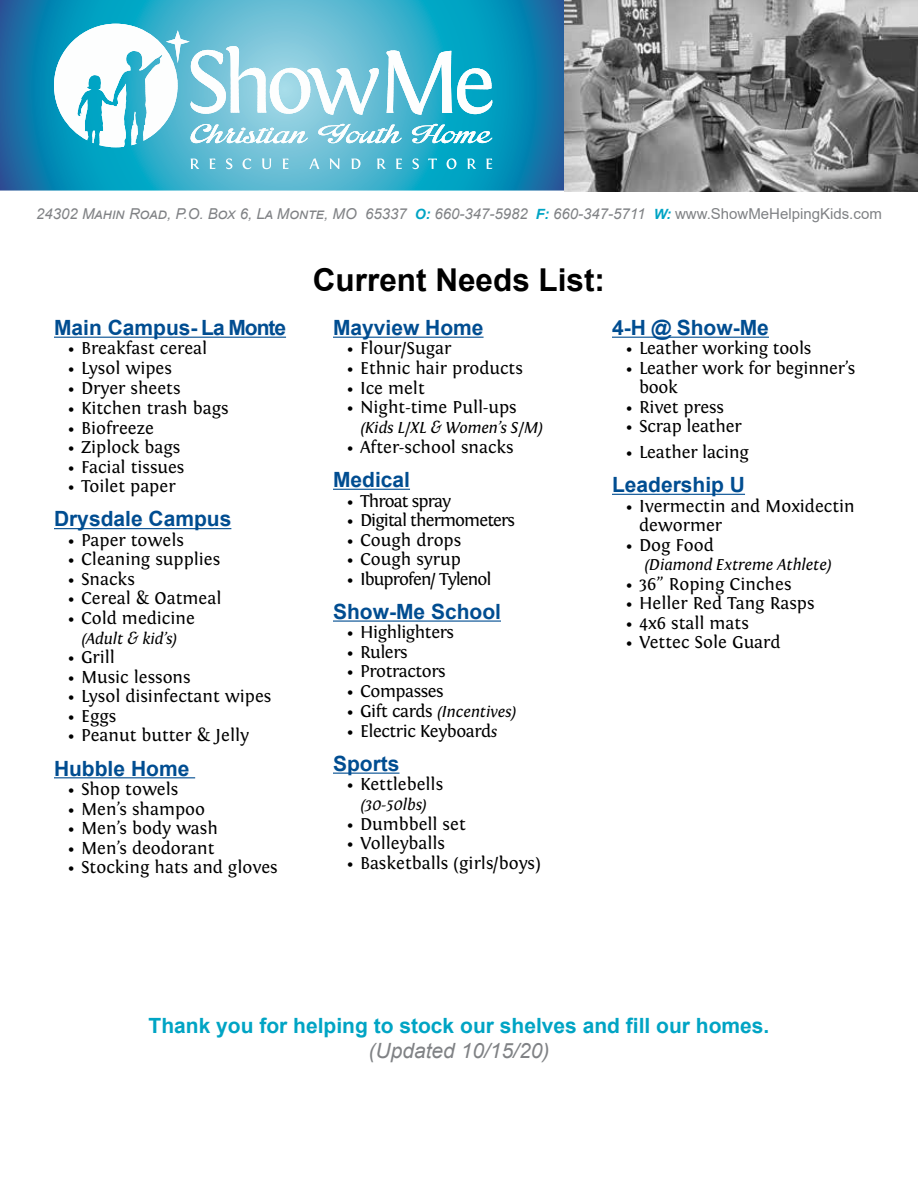
<style>
.page{position:relative;width:918px;height:1188px;background:#fff}
.page>*{position:absolute;margin:0;border:0;box-sizing:border-box;transform-origin:0 0}
.t1{font:700 31.5px "Arial";color:#000}
.t2{font:700 21px "Arial";color:#004d91}
.t3{font:700 21px "Arial";color:#00a4c4}
.t4{font:italic 21px "Arial";color:#808285}
.t5{font:18px/19.5px "Fontin";color:#000}
.t6{font:18px "Fontin";letter-spacing:-.025em;color:#000}
.t7{font:18px "Fontin";letter-spacing:-.05em;color:#000}
.t8{font:italic 16.5px "Fontin";color:#000}
.t9{font:italic 15px "Arial";color:#808285}
.s1{font-weight:700;font-size:14.1px;color:#00a4c4}
.s2{font-style:normal}
.s3{font-style:normal;font-size:18px}
.s4{font-style:italic;font-size:16.5px}
</style>
<div class="page">
<svg style="left:0;top:0;width:565px;height:191px;background:#2296bc"></svg>
<hr style="left:54px;top:337px;width:232px;height:1px;background:#004d91">
<hr style="left:54px;top:528px;width:177px;height:1px;background:#004d91">
<hr style="left:54px;top:777px;width:141px;height:1px;background:#004d91">
<hr style="left:333px;top:337px;width:151px;height:1px;background:#004d91">
<hr style="left:333px;top:489px;width:77px;height:1px;background:#004d91">
<hr style="left:333px;top:621px;width:168px;height:1px;background:#004d91">
<hr style="left:333px;top:773px;width:67px;height:1px;background:#004d91">
<hr style="left:612px;top:337px;width:157px;height:1px;background:#004d91">
<hr style="left:612px;top:494px;width:133px;height:1px;background:#004d91">
<svg style="left:191px;top:158px;width:301px;height:11px;background:#66c1d6"></svg>
<svg style="left:54px;top:24px;width:438px;height:123px"></svg>
<img style="left:565px;top:0;width:353px;height:192px">
<p class="t9" style="left:36px;top:204px;width:847px">24302 Mahin Road, P.O. Box 6, La Monte, MO 65337 <span class="s1">O:</span> 660-347-5982 <span class="s1">F:</span> 660-347-5711 <span class="s1">W:</span> <span class="s2">www.ShowMeHelpingKids.com</span></p>
<p class="t2" style="left:54px;top:313px;width:234px">Main Campus- La Monte</p>
<p class="t5" style="left:68px;top:339px;width:141px">• Breakfast cereal</p>
<p class="t5" style="left:68px;top:358px;width:106px">• Lysol wipes</p>
<p class="t5" style="left:68px;top:378px;width:115px">• Dryer sheets</p>
<p class="t5" style="left:68px;top:398px;width:163px">• Kitchen trash bags</p>
<p class="t5" style="left:68px;top:418px;width:88px">• Biofreeze</p>
<p class="t5" style="left:68px;top:437px;width:114px">• Ziplock bags</p>
<p class="t5" style="left:68px;top:457px;width:118px">• Facial tissues</p>
<p class="t5" style="left:68px;top:476px;width:110px">• Toilet paper</p>
<p class="t2" style="left:54px;top:504px;width:179px">Drysdale Campus</p>
<p class="t5" style="left:68px;top:530px;width:118px">• Paper towels</p>
<p class="t5" style="left:68px;top:550px;width:154px">• Cleaning supplies</p>
<p class="t5" style="left:68px;top:569px;width:69px">• Snacks</p>
<p class="t5" style="left:68px;top:589px;width:155px">• Cereal &amp; Oatmeal</p>
<p class="t5" style="left:68px;top:608px;width:129px">• Cold medicine</p>
<p class="t8" style="left:81px;top:629px;width:98px">(Adult &amp; kid’s)</p>
<p class="t5" style="left:68px;top:647px;width:49px">• Grill</p>
<p class="t5" style="left:68px;top:667px;width:125px">• Music lessons</p>
<p class="t5" style="left:68px;top:686px;width:205px">• Lysol disinfectant wipes</p>
<p class="t5" style="left:68px;top:706px;width:50px">• Eggs</p>
<p class="t5" style="left:68px;top:725px;width:183px">• Peanut butter &amp; Jelly</p>
<p class="t2" style="left:54px;top:753px;width:137px">Hubble Home</p>
<p class="t5" style="left:68px;top:779px;width:112px">• Shop towels</p>
<p class="t5" style="left:68px;top:799px;width:139px">• Men’s shampoo</p>
<p class="t5" style="left:68px;top:818px;width:152px">• Men’s body wash</p>
<p class="t5" style="left:68px;top:838px;width:149px">• Men’s deodorant</p>
<p class="t5" style="left:68px;top:857px;width:212px">• Stocking hats and gloves</p>
<h1 class="t1" style="left:313px;top:257px;width:294px">Current Needs List:</h1>
<p class="t2" style="left:333px;top:313px;width:152px">Mayview Home</p>
<p class="t5" style="left:347px;top:339px;width:107px">• Flour/Sugar</p>
<p class="t5" style="left:347px;top:358px;width:178px">• Ethnic hair products</p>
<p class="t5" style="left:347px;top:378px;width:80px">• Ice melt</p>
<p class="t5" style="left:347px;top:397px;width:172px">• Night-time Pull-ups</p>
<p class="t8" style="left:360px;top:419px;width:185px">(Kids L/XL &amp; Women’s S/M)</p>
<p class="t5" style="left:347px;top:437px;width:169px">• After-school snacks</p>
<p class="t2" style="left:333px;top:465px;width:79px">Medical</p>
<p class="t7" style="left:347px;top:491px;width:106px">• Throat spray</p>
<p class="t7" style="left:347px;top:510px;width:170px">• Digital thermometers</p>
<p class="t5" style="left:347px;top:530px;width:116px">• Cough drops</p>
<p class="t5" style="left:347px;top:549px;width:116px">• Cough syrup</p>
<p class="t7" style="left:347px;top:568px;width:147px">• Ibuprofen/ Tylenol</p>
<p class="t2" style="left:333px;top:597px;width:170px">Show-Me School</p>
<p class="t6" style="left:347px;top:622px;width:109px">• Highlighters</p>
<p class="t5" style="left:347px;top:642px;width:63px">• Rulers</p>
<p class="t6" style="left:347px;top:661px;width:101px">• Protractors</p>
<p class="t6" style="left:347px;top:681px;width:99px">• Compasses</p>
<p class="t8" style="left:347px;top:702px;width:172px"><span class="s3">• Gift cards</span> (Incentives)</p>
<p class="t6" style="left:347px;top:721px;width:152px">• Electric Keyboard<span class="s4">s</span></p>
<p class="t2" style="left:333px;top:749px;width:68px">Sports</p>
<p class="t5" style="left:347px;top:775px;width:98px">• Kettlebells</p>
<p class="t8" style="left:360px;top:796px;width:69px">(30-50lbs)</p>
<p class="t5" style="left:347px;top:814px;width:121px">• Dumbbell set</p>
<p class="t5" style="left:347px;top:833px;width:100px">• Volleyballs</p>
<p class="t5" style="left:347px;top:853px;width:196px">• Basketballs (girls/boys)</p>
<p class="t2" style="left:612px;top:313px;width:158px">4-H @ Show-Me</p>
<p class="t5" style="left:626px;top:339px;width:187px">• Leather working tools</p>
<p class="t5" style="left:639px;top:358px;width:218px;text-indent:-14px">• Leather work for beginner’s book</p>
<p class="t5" style="left:626px;top:397px;width:100px">• Rivet press</p>
<p class="t5" style="left:626px;top:417px;width:118px">• Scrap leather</p>
<p class="t5" style="left:626px;top:442px;width:125px">• Leather lacing</p>
<p class="t2" style="left:612px;top:470px;width:135px">Leadership U</p>
<p class="t5" style="left:639px;top:496px;width:217px;text-indent:-14px">• Ivermectin and Moxidectin dewormer</p>
<p class="t5" style="left:626px;top:535px;width:90px">• Dog Food</p>
<p class="t8" style="left:644px;top:556px;width:190px">(Diamond Extreme Athlete)</p>
<p class="t5" style="left:626px;top:574px;width:168px">• 36” Roping Cinches</p>
<p class="t5" style="left:626px;top:594px;width:190px">• Heller Red Tang Rasps</p>
<p class="t5" style="left:626px;top:613px;width:125px">• 4x6 stall mats</p>
<p class="t5" style="left:626px;top:633px;width:157px">• Vettec Sole Guard</p>
<p class="t3" style="left:149px;top:1010px;width:622px">Thank you for helping to stock our shelves and fill our homes.</p>
<p class="t4" style="left:369px;top:1037px;width:182px">(Updated 10/15/20)</p>
</div>
